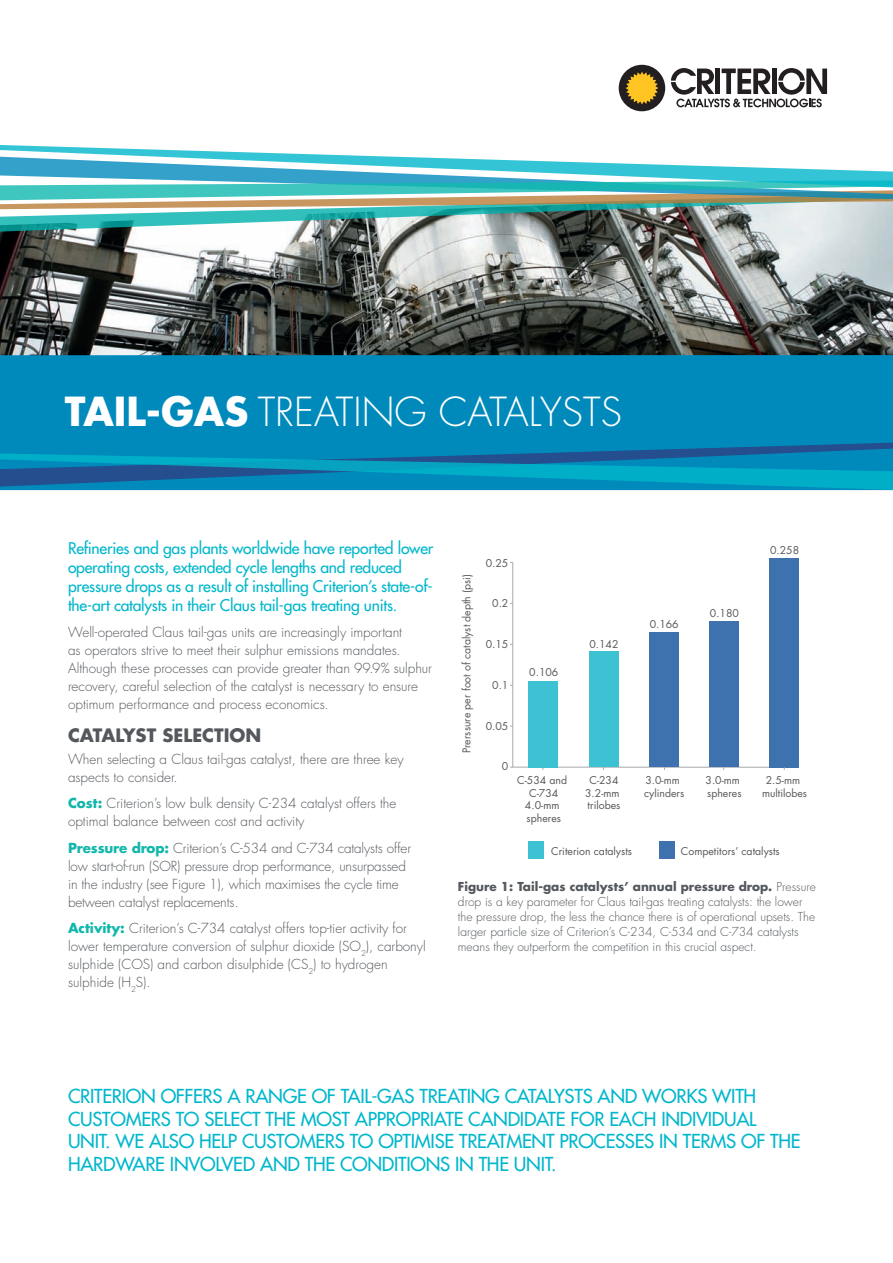
<style>
.page{position:relative;width:893px;height:1263px;background:#fff}
.page>*{position:absolute;margin:0;border:0;box-sizing:border-box;transform-origin:0 0}
.t1{font:300 39px "Futura Std";color:#fff}
.t2{font:500 18.75px/22.5px "Futura Std";letter-spacing:-.015em;color:#00b7cc}
.t3{font:700 18px "Futura Std";color:#54585d}
.t4{font:500 15.75px/18.9px "Futura Std";letter-spacing:-.015em;color:#00b7cc}
.t5{font:300 13.5px/18px "Futura Std";color:#54585d}
.t6{font:300 12px/15px "Futura Std";color:#54585d}
.t7{font:10.5px/12.6px "Futura Std";color:#57585a;text-align:center}
.s1{font-weight:700}
.s2{font-weight:700;color:#12b7ab}
</style>
<div class="page">
<img style="left:0;top:232px;width:893px;height:123px">
<div style="left:619px;top:65px;width:46px;height:46px;background:#231f20;border-radius:50%"></div>
<svg style="left:626px;top:72px;width:32px;height:32px"></svg>
<svg style="left:671px;top:68px;width:156px;height:39px"></svg>
<svg style="left:512px;top:562px;width:287px;height:206px"></svg>
<div style="left:529px;top:681px;width:29px;height:86px;background:#3dc2d4"></div>
<div style="left:529px;top:841px;width:15px;height:18px;background:#3dc2d4"></div>
<div style="left:660px;top:841px;width:15px;height:18px;background:#3d72af"></div>
<div style="left:589px;top:652px;width:30px;height:115px;background:#3dc2d4"></div>
<div style="left:649px;top:632px;width:30px;height:135px;background:#3d72af"></div>
<div style="left:709px;top:621px;width:30px;height:146px;background:#3d72af"></div>
<div style="left:769px;top:558px;width:30px;height:209px;background:#3d72af"></div>
<div style="left:0;top:355px;width:893px;height:135px;background:#008abc"></div>
<svg style="left:0;top:443px;width:893px;height:47px"></svg>
<svg style="left:0;top:145px;width:893px;height:87px"></svg>
<h1 class="t1" style="left:65px;top:388px;width:558px"><span class="s1">TAIL-GAS</span> TREATING CATALYSTS</h1>
<p class="t4" style="left:68px;top:539px;width:367px">REFINERIES AND GAS PLANTS WORLDWIDE HAVE REPORTED LOWER OPERATING COSTS, EXTENDED CYCLE LENGTHS AND REDUCED PRESSURE DROPS AS A RESULT OF INSTALLING CRITERION’S STATE-OF-THE-ART CATALYSTS IN THEIR CLAUS TAIL-GAS TREATING UNITS.</p>
<p class="t5" style="left:68px;top:624px;width:365px">Well-operated Claus tail-gas units are increasingly important<br>as operators strive to meet their sulphur emissions mandates.<br>Although these processes can provide greater than 99.9% sulphur recovery, careful selection of the catalyst is necessary to ensure optimum performance and process economics.</p>
<h3 class="t3" style="left:68px;top:723px;width:195px">CATALYST SELECTION</h3>
<p class="t5" style="left:68px;top:750px;width:337px">When selecting a Claus tail-gas catalyst, there are three key aspects to consider.</p>
<p class="t5" style="left:68px;top:795px;width:330px"><span class="s2">Cost:</span> Criterion’s low bulk density C-234 catalyst offers the optimal balance between cost and activity</p>
<p class="t5" style="left:68px;top:839px;width:345px"><span class="s2">Pressure drop:</span> Criterion’s C-534 and C-734 catalysts offer low start-of-run (SOR) pressure drop performance, unsurpassed in the industry (see Figure 1), which maximises the cycle time between catalyst replacements.</p>
<p class="t5" style="left:68px;top:920px;width:359px"><span class="s2">Activity:</span> Criterion’s C-734 catalyst offers top-tier activity for lower temperature conversion of sulphur dioxide (SO<sub>2</sub>), carbonyl sulphide (COS) and carbon disulphide (CS<sub>2</sub>) to hydrogen sulphide (H<sub>2</sub>S).</p>
<p class="t7" style="left:460px;top:753px;width:181px;rotate:-90deg">Prerssure per foot of catalyst depth (psi)</p>
<p class="t7" style="left:486px;top:557px;width:24px">0.25</p>
<p class="t7" style="left:770px;top:544px;width:31px">0.258</p>
<p class="t7" style="left:492px;top:597px;width:18px">0.2</p>
<p class="t7" style="left:486px;top:638px;width:24px">0.15</p>
<p class="t7" style="left:492px;top:679px;width:18px">0.1</p>
<p class="t7" style="left:486px;top:719px;width:24px">0.05</p>
<p class="t7" style="left:529px;top:666px;width:31px">0.106</p>
<p class="t7" style="left:589px;top:637px;width:31px">0.142</p>
<p class="t7" style="left:650px;top:618px;width:31px">0.166</p>
<p class="t7" style="left:710px;top:607px;width:31px">0.180</p>
<p class="t7" style="left:502px;top:760px;width:8px">0</p>
<p class="t7" style="left:517px;top:774px;width:52px">C-534 and<br>C-734<br>4.0-mm spheres</p>
<p class="t7" style="left:551px;top:845px;width:82px">Criterion catalysts</p>
<p class="t7" style="left:681px;top:845px;width:100px">Competitors’ catalysts</p>
<p class="t7" style="left:585px;top:774px;width:37px">C-234<br>3.2-mm trilobes</p>
<p class="t7" style="left:644px;top:774px;width:42px;text-align:left">3.0-mm cylinders</p>
<p class="t7" style="left:705px;top:774px;width:38px;text-align:left">3.0-mm spheres</p>
<p class="t7" style="left:762px;top:774px;width:47px">2.5-mm multilobes</p>
<p class="t6" style="left:458px;top:880px;width:359px"><span class="s1">Figure 1: Tail-gas catalysts’ annual pressure drop.</span> Pressure drop is a key parameter for Claus tail-gas treating catalysts: the lower the pressure drop, the less the chance there is of operational upsets. The larger particle size of Criterion’s C-234, C-534 and C-734 catalysts means they outperform the competition in this crucial aspect.</p>
<p class="t2" style="left:68px;top:1085px;width:734px">CRITERION OFFERS A RANGE OF TAIL-GAS TREATING CATALYSTS AND WORKS WITH<br>C USTOMERS TO SELECT THE MOST APPROPRIATE CANDIDATE FOR EAC H INDIVIDUAL UNIT. WE ALSO HELP CUSTOMERS TO OPTIMISE TREATMENT PROC ESSES IN TERMS OF THE HARDWARE INVOLVED AND THE CONDITIONS IN THE UNIT.</p>
</div>
